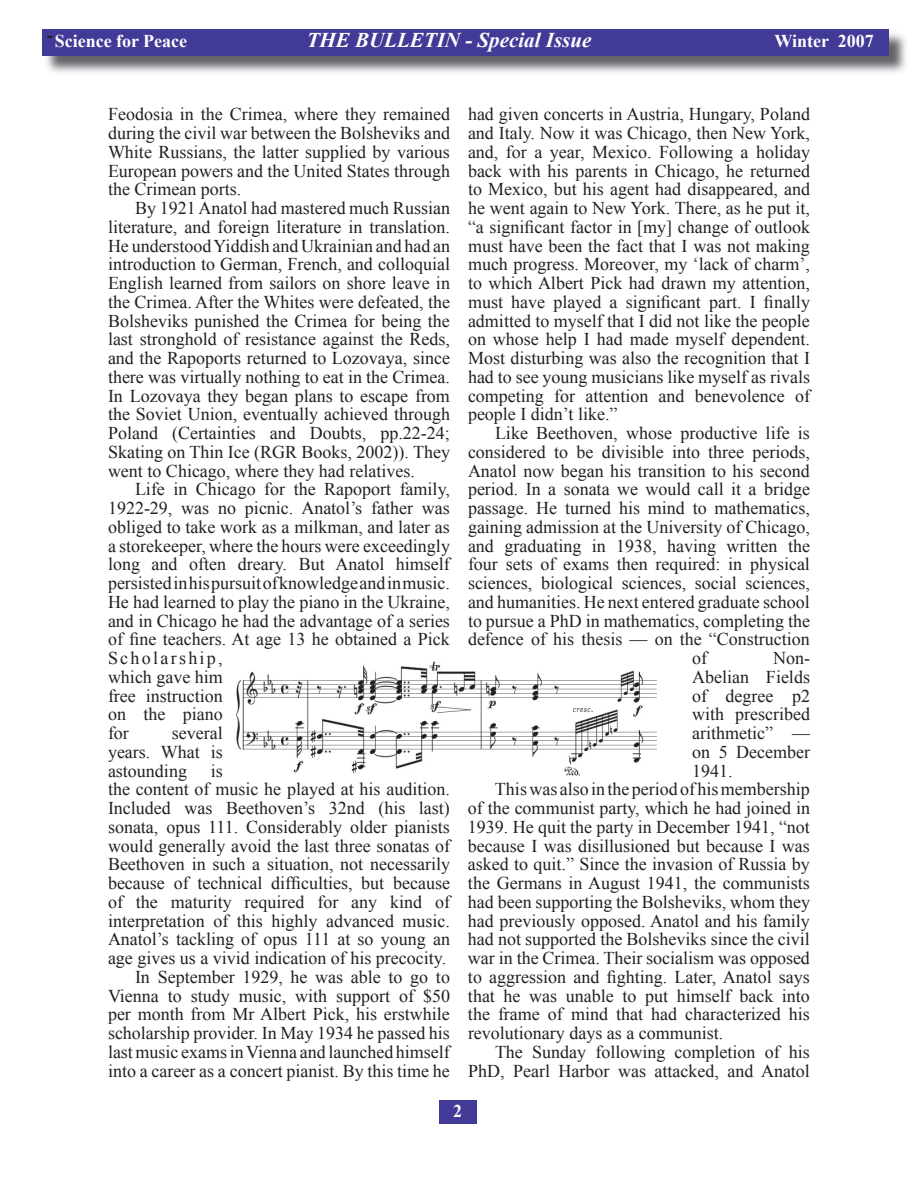
<style>
.page{position:relative;width:918px;height:1188px;background:#fff}
.page>*{position:absolute;margin:0;border:0;box-sizing:border-box;transform-origin:0 0}
.t1{font:italic 700 21px "Times New Roman";color:#fff}
.t2{font:18px/18.8px "Times New Roman";color:#231f20;text-align:justify}
.t3{font:700 18px "Times New Roman";color:#fff}
</style>
<div class="page">
<div style="left:439px;top:1100px;width:38px;height:23px;background:#423a97"></div>
<img style="left:46px;top:33px;width:860px;height:40px">
<div style="left:43px;top:29px;width:846px;height:27px;background:#423a97"></div>
<img style="left:236px;top:662px;width:421px;height:114px">
<p class="t3" style="left:47px;top:31px;width:142px"><sup>-</sup> Science for Peace</p>
<p class="t1" style="left:307px;top:28px;width:286px">THE BULLETIN - Special Issue</p>
<p class="t3" style="left:774px;top:31px;width:101px">Winter 2007</p>
<p class="t2" style="left:108px;top:105px;width:344px">Feodosia in the Crimea, where they remained during the civil war between the Bolsheviks and White Russians, the latter supplied by various European powers and the United States through the Crimean ports.</p>
<p class="t2" style="left:108px;top:199px;width:344px;text-indent:27px">By 1921 Anatol had mastered much Russian literature, and foreign literature in translation.<br>He understood Yiddish and Ukrainian and had an introduction to German, French, and colloquial English learned from sailors on shore leave in the Crimea. After the Whites were defeated, the Bolsheviks punished the Crimea for being the last stronghold of resistance against the Reds, and the Rapoports returned to Lozovaya, since there was virtually nothing to eat in the Crimea.<br>In Lozovaya they began plans to escape from the Soviet Union, eventually achieved through Poland (Certainties and Doubts, pp.22-24; Skating on Thin Ice (RGR Books, 2002)). They went to Chicago, where they had relatives.</p>
<p class="t2" style="left:108px;top:480px;width:344px;text-align:left;text-indent:27px">Life in Chicago for the Rapoport family, 1922-29, was no picnic. Anatol’s father was obliged to take work as a milkman, and later as a storekeeper, where the hours were exceedingly long and often dreary. But Anatol himself persisted in his pursuit of knowledge and in music.<br>He had learned to play the piano in the Ukraine, and in Chicago he had the advantage of a series of fine teachers. At age 13 he obtained a Pick Scholarship,<br>which gave him<br>free instruction<br>on the piano<br>for</p>
<p class="t2" style="left:108px;top:724px;width:116px;text-indent:64px">several years. What is astounding</p>
<p class="t2" style="left:211px;top:761px;width:14px">is</p>
<p class="t2" style="left:108px;top:780px;width:343px">the content of music he played at his audition.</p>
<p class="t2" style="left:108px;top:799px;width:343px">Included was Beethoven’s 32nd (his last)</p>
<p class="t2" style="left:108px;top:817px;width:343px">sonata, opus 111. Considerably older pianists</p>
<p class="t2" style="left:108px;top:836px;width:344px">would generally avoid the last three sonatas of</p>
<p class="t2" style="left:108px;top:855px;width:344px">Beethoven in such a situation, not necessarily</p>
<p class="t2" style="left:108px;top:874px;width:344px">because of technical difficulties, but because</p>
<p class="t2" style="left:108px;top:892px;width:343px">of the maturity required for any kind of</p>
<p class="t2" style="left:108px;top:911px;width:343px">interpretation of this highly advanced music.</p>
<p class="t2" style="left:108px;top:930px;width:344px">Anatol’s tackling of opus 111 at so young an</p>
<p class="t2" style="left:108px;top:949px;width:340px">age gives us a vivid indication of his precocity.</p>
<p class="t2" style="left:135px;top:967px;width:317px">In September 1929, he was able to go to</p>
<p class="t2" style="left:108px;top:986px;width:344px">Vienna to study music, with support of $50</p>
<p class="t2" style="left:108px;top:1005px;width:343px">per month from Mr Albert Pick, his erstwhile</p>
<p class="t2" style="left:108px;top:1024px;width:344px">scholarship provider. In May 1934 he passed his</p>
<p class="t2" style="left:108px;top:1042px;width:343px">last music exams in Vienna and launched himself</p>
<p class="t2" style="left:108px;top:1061px;width:343px">into a career as a concert pianist. By this time he</p>
<p class="t2" style="left:468px;top:105px;width:344px">had given concerts in Austria, Hungary, Poland and Italy. Now it was Chicago, then New York, and, for a year, Mexico. Following a holiday back with his parents in Chicago, he returned to Mexico, but his agent had disappeared, and he went again to New York. There, as he put it, “a significant factor in [my] change of outlook must have been the fact that I was not making much progress. Moreover, my ‘lack of charm’, to which Albert Pick had drawn my attention, must have played a significant part. I finally admitted to myself that I did not like the people on whose help I had made myself dependent.<br>Most disturbing was also the recognition that I had to see young musicians like myself as rivals competing for attention and benevolence of people I didn’t like.”</p>
<p class="t2" style="left:495px;top:424px;width:316px">Like Beethoven, whose productive life is</p>
<p class="t2" style="left:468px;top:442px;width:344px">considered to be divisible into three periods,</p>
<p class="t2" style="left:468px;top:461px;width:343px">Anatol now began his transition to his second</p>
<p class="t2" style="left:468px;top:480px;width:343px">period. In a sonata we would call it a bridge</p>
<p class="t2" style="left:468px;top:499px;width:344px">passage. He turned his mind to mathematics,</p>
<p class="t2" style="left:468px;top:517px;width:343px">gaining admission at the University of Chicago,</p>
<p class="t2" style="left:468px;top:536px;width:343px">and graduating in 1938, having written the</p>
<p class="t2" style="left:468px;top:555px;width:343px">four sets of exams then required: in physical</p>
<p class="t2" style="left:468px;top:574px;width:343px">sciences, biological sciences, social sciences,</p>
<p class="t2" style="left:468px;top:592px;width:344px">and humanities. He next entered graduate school</p>
<p class="t2" style="left:468px;top:611px;width:344px">to pursue a PhD in mathematics, completing the</p>
<p class="t2" style="left:468px;top:630px;width:343px">defence of his thesis — on the “Construction</p>
<p class="t2" style="left:692px;top:649px;width:16px">of</p>
<p class="t2" style="left:773px;top:649px;width:38px">Non-</p>
<p class="t2" style="left:692px;top:667px;width:119px">Abelian Fields</p>
<p class="t2" style="left:692px;top:686px;width:119px">of degree p2</p>
<p class="t2" style="left:692px;top:705px;width:119px">with prescribed</p>
<p class="t2" style="left:692px;top:724px;width:119px">arithmetic” —</p>
<p class="t2" style="left:692px;top:742px;width:119px">on 5 December</p>
<p class="t2" style="left:692px;top:761px;width:42px">1941.</p>
<p class="t2" style="left:495px;top:780px;width:316px">This was also in the period of his membership</p>
<p class="t2" style="left:468px;top:799px;width:344px">of the communist party, which he had joined in</p>
<p class="t2" style="left:468px;top:817px;width:344px">1939. He quit the party in December 1941, “not</p>
<p class="t2" style="left:468px;top:836px;width:343px">because I was disillusioned but because I was</p>
<p class="t2" style="left:468px;top:855px;width:343px">asked to quit.” Since the invasion of Russia by</p>
<p class="t2" style="left:468px;top:874px;width:343px">the Germans in August 1941, the communists</p>
<p class="t2" style="left:468px;top:892px;width:344px">had been supporting the Bolsheviks, whom they</p>
<p class="t2" style="left:468px;top:911px;width:343px">had previously opposed. Anatol and his family</p>
<p class="t2" style="left:468px;top:930px;width:343px">had not supported the Bolsheviks since the civil</p>
<p class="t2" style="left:468px;top:949px;width:344px">war in the Crimea. Their socialism was opposed</p>
<p class="t2" style="left:468px;top:967px;width:343px">to aggression and fighting. Later, Anatol says</p>
<p class="t2" style="left:468px;top:986px;width:343px">that he was unable to put himself back into</p>
<p class="t2" style="left:468px;top:1005px;width:343px">the frame of mind that had characterized his</p>
<p class="t2" style="left:468px;top:1024px;width:257px">revolutionary days as a communist.</p>
<p class="t2" style="left:495px;top:1042px;width:316px">The Sunday following completion of his</p>
<p class="t2" style="left:468px;top:1061px;width:343px">PhD, Pearl Harbor was attacked, and Anatol</p>
<p class="t3" style="left:453px;top:1100px;width:10px">2</p>
</div>
